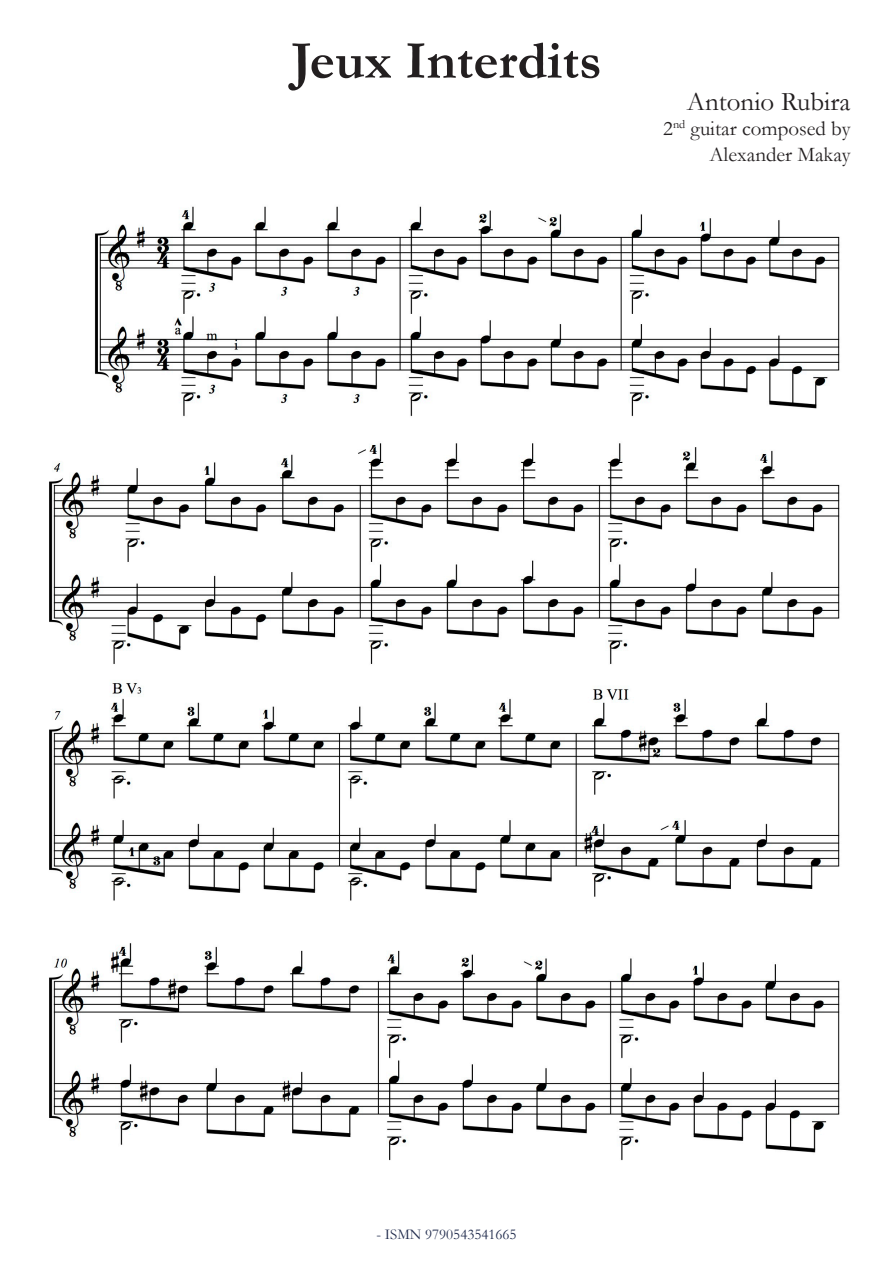
<style>
.page{position:relative;width:893px;height:1263px;background:#fff}
.page>*{position:absolute;margin:0;border:0;box-sizing:border-box;transform-origin:0 0}
.t1{font:700 54px "Garamond";color:#231f20}
.t2{font:27px "Garamond";color:#231f20}
.t3{font:21px/25.2px "Garamond";color:#231f20;text-align:right}
.t4{font:15px "Garamond";color:#202b4c}
</style>
<div class="page">
<img style="left:49px;top:206px;width:791px;height:955px">
<h1 class="t1" style="left:291px;top:24px;width:312px">Jeux Interdits</h1>
<p class="t2" style="left:687px;top:84px;width:165px">Antonio Rubira</p>
<p class="t3" style="left:663px;top:116px;width:189px">2<sup>nd</sup> guitar composed by<br>Alexander Makay</p>
<p class="t4" style="left:376px;top:1224px;width:142px">- ISMN 9790543541665</p>
</div>
